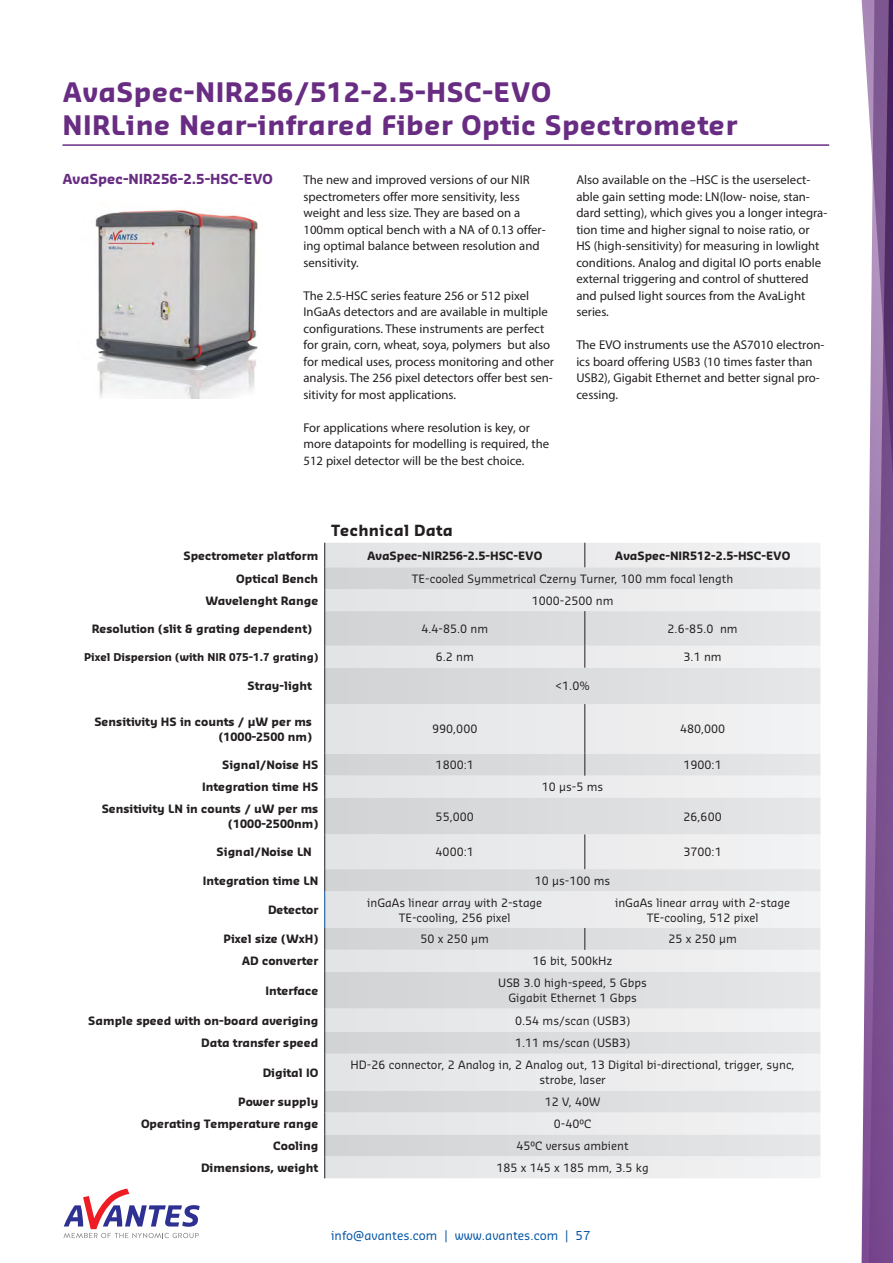
<style>
.page{position:relative;width:893px;height:1263px;background:#fff}
.page>*{position:absolute;margin:0;border:0;box-sizing:border-box;transform-origin:0 0}
.Product_kop{font:700 26.25px/33px "Sansa Std";letter-spacing:.02em;color:#682d82}
.Tabel_bovenkop{font:700 15px "Sansa Std";letter-spacing:.02em;color:#231f20}
.Tussenkopje_SPECTOME{font:700 13.5px "Sansa Std";color:#682d82}
.Plat{font:12.75px/16.5px "Myriad Pro";color:#231f20}
.t1{font:12px "Sansa";color:#0154a6}
.Tabel_brood{font:11.25px/15px "Sansa Std";color:#231f20;text-align:center}
.Tabel_linker_kolom{font:700 11.25px/15px "Sansa Std";color:#231f20;text-align:right}
.Tabel_brood-2{font:700 11.25px "Sansa Std";color:#231f20}
.Tabel_linker_kolom-2{font:700 10.5px "Sansa Std";color:#231f20}
</style>
<div class="page">
<svg style="left:861px;top:0;width:32px;height:1263px"></svg>
<svg style="left:64px;top:1188px;width:136px;height:50px"></svg>
<hr style="left:63px;top:144px;width:766px;height:2px;background:#682d82">
<div style="left:325px;top:543px;width:495px;height:635px;background:#ebebed"></div>
<svg style="left:325px;top:567px;width:495px;height:589px;background:#e2e3e5"></svg>
<hr style="left:324px;top:611px;width:1px;height:35px;background:#231f20">
<svg style="left:324px;top:646px;width:1px;height:22px"></svg>
<hr style="left:324px;top:704px;width:1px;height:50px;background:#231f20">
<hr style="left:324px;top:834px;width:1px;height:35px;background:#231f20">
<svg style="left:324px;top:543px;width:1px;height:68px"></svg>
<hr style="left:324px;top:668px;width:1px;height:36px;background:#231f20">
<svg style="left:324px;top:869px;width:1px;height:22px"></svg>
<hr style="left:324px;top:891px;width:1px;height:37px;background:#014b97">
<svg style="left:324px;top:928px;width:1px;height:44px"></svg>
<hr style="left:324px;top:972px;width:1px;height:37px;background:#231f20">
<svg style="left:324px;top:1009px;width:1px;height:45px"></svg>
<hr style="left:324px;top:1054px;width:1px;height:37px;background:#231f20">
<svg style="left:324px;top:1091px;width:1px;height:87px"></svg>
<hr style="left:324px;top:797px;width:1px;height:37px;background:#231f20">
<svg style="left:324px;top:754px;width:1px;height:43px"></svg>
<svg style="left:585px;top:543px;width:1px;height:24px"></svg>
<hr style="left:585px;top:611px;width:1px;height:35px;background:#231f20">
<svg style="left:585px;top:646px;width:1px;height:22px"></svg>
<hr style="left:585px;top:704px;width:1px;height:50px;background:#231f20">
<svg style="left:585px;top:754px;width:1px;height:22px"></svg>
<hr style="left:585px;top:834px;width:1px;height:35px;background:#231f20">
<svg style="left:585px;top:928px;width:1px;height:22px"></svg>
<img style="left:95px;top:209px;width:163px;height:189px">
<p class="Product_kop" style="left:63px;top:74px;width:676px">AvaSpec-NIR256/512-2.5-HSC-EVO<br>NIRLine Near-infrared Fiber Optic Spectrometer</p>
<p class="Tussenkopje_SPECTOME" style="left:63px;top:170px;width:212px">AvaSpec-NIR256-2.5-HSC-EVO</p>
<p class="Plat" style="left:303px;top:171px;width:244px">The new and improved versions of our NIR spectrometers offer more sensitivity, less weight and less size. They are based on a 100mm optical bench with a NA of 0.13 offer&shy;ing optimal balance between resolution and sensitivity.</p>
<p class="Plat" style="left:303px;top:287px;width:252px">The 2.5-HSC series feature 256 or 512 pixel InGaAs detectors and are available in multiple configurations. These instruments are perfect for grain, corn, wheat, soya, polymers but also for medical uses, process monitoring and other analysis. The 256 pixel detectors offer best sen&shy;sitivity for most applications.</p>
<p class="Plat" style="left:303px;top:419px;width:247px">For applications where resolution is key, or more datapoints for modelling is required, the<br>512 pixel detector will be the best choice.</p>
<p class="Plat" style="left:576px;top:171px;width:252px">Also available on the –HSC is the userselect&shy;able gain setting mode: LN(low- noise, stan&shy;dard setting), which gives you a longer integra&shy;tion time and higher signal to noise ratio, or HS (high-sensitivity) for measuring in lowlight conditions. Analog and digital IO ports enable external triggering and control of shuttered and pulsed light sources from the AvaLight series.</p>
<p class="Plat" style="left:576px;top:336px;width:249px">The EVO instruments use the AS7010 electron&shy;ics board offering USB3 (10 times faster than USB2), Gigabit Ethernet and better signal pro&shy;cessing.</p>
<p class="Tabel_bovenkop" style="left:331px;top:521px;width:123px">Technical Data</p>
<p class="Tabel_linker_kolom" style="left:183px;top:547px;width:136px">Spectrometer platform</p>
<p class="Tabel_brood-2" style="left:367px;top:548px;width:177px">AvaSpec-NIR256-2.5-HSC-EVO</p>
<p class="Tabel_brood-2" style="left:615px;top:548px;width:177px">AvaSpec-NIR512-2.5-HSC-EVO</p>
<p class="Tabel_linker_kolom" style="left:236px;top:571px;width:84px">Optical Bench</p>
<p class="Tabel_brood" style="left:412px;top:571px;width:323px">TE-cooled Symmetrical Czerny Turner, 100 mm focal length</p>
<p class="Tabel_linker_kolom" style="left:206px;top:592px;width:114px">Wavelenght Range</p>
<p class="Tabel_brood" style="left:532px;top:592px;width:83px">1000-2500 nm</p>
<p class="Tabel_linker_kolom" style="left:92px;top:621px;width:222px">Resolution (slit &amp; grating dependent)</p>
<p class="Tabel_brood" style="left:421px;top:621px;width:68px">4.4-85.0 nm</p>
<p class="Tabel_brood" style="left:668px;top:621px;width:72px">2.6-85.0 nm</p>
<p class="Tabel_linker_kolom-2" style="left:84px;top:650px;width:236px">Pixel Dispersion (with NIR 075-1.7 grating)</p>
<p class="Tabel_brood" style="left:436px;top:649px;width:40px">6.2 nm</p>
<p class="Tabel_brood" style="left:684px;top:649px;width:40px">3.1 nm</p>
<p class="Tabel_linker_kolom" style="left:248px;top:678px;width:66px">Stray-light</p>
<p class="Tabel_brood" style="left:555px;top:678px;width:36px">&lt;1.0%</p>
<p class="Tabel_linker_kolom" style="left:94px;top:714px;width:219px">Sensitivity HS in counts / µW per ms (1000-2500 nm)</p>
<p class="Tabel_brood" style="left:432px;top:721px;width:47px">990,000</p>
<p class="Tabel_brood" style="left:680px;top:721px;width:47px">480,000</p>
<p class="Tabel_linker_kolom" style="left:222px;top:757px;width:98px">Signal/Noise HS</p>
<p class="Tabel_brood" style="left:436px;top:757px;width:40px">1800:1</p>
<p class="Tabel_brood" style="left:683px;top:757px;width:40px">1900:1</p>
<p class="Tabel_linker_kolom" style="left:202px;top:779px;width:118px">Integration time HS</p>
<p class="Tabel_brood" style="left:542px;top:779px;width:63px">10 µs-5 ms</p>
<p class="Tabel_linker_kolom" style="left:102px;top:801px;width:218px">Sensitivity LN in counts / uW per ms (1000-2500nm)</p>
<p class="Tabel_brood" style="left:436px;top:808px;width:40px">55,000</p>
<p class="Tabel_brood" style="left:683px;top:808px;width:40px">26,600</p>
<p class="Tabel_linker_kolom" style="left:217px;top:844px;width:97px">Signal/Noise LN</p>
<p class="Tabel_brood" style="left:436px;top:844px;width:40px">4000:1</p>
<p class="Tabel_brood" style="left:683px;top:844px;width:40px">3700:1</p>
<p class="Tabel_linker_kolom" style="left:203px;top:872px;width:117px">Integration time LN</p>
<p class="Tabel_brood" style="left:535px;top:872px;width:77px">10 µs-100 ms</p>
<p class="Tabel_linker_kolom" style="left:268px;top:902px;width:52px">Detector</p>
<p class="Tabel_brood" style="left:367px;top:894px;width:177px">inGaAs linear array with 2-stage<br>TE-cooling, 256 pixel</p>
<p class="Tabel_brood" style="left:615px;top:894px;width:177px">inGaAs linear array with 2-stage<br>TE-cooling, 512 pixel</p>
<p class="Tabel_linker_kolom" style="left:224px;top:931px;width:96px">Pixel size (WxH)</p>
<p class="Tabel_brood" style="left:421px;top:931px;width:70px">50 x 250 µm</p>
<p class="Tabel_brood" style="left:668px;top:931px;width:70px">25 x 250 µm</p>
<p class="Tabel_linker_kolom" style="left:242px;top:953px;width:78px">AD converter</p>
<p class="Tabel_brood" style="left:533px;top:953px;width:81px">16 bit, 500kHz</p>
<p class="Tabel_linker_kolom" style="left:265px;top:982px;width:54px">Interface</p>
<p class="Tabel_brood" style="left:498px;top:975px;width:150px">USB 3.0 high-speed, 5 Gbps</p>
<p class="Tabel_brood" style="left:508px;top:990px;width:130px">Gigabit Ethernet 1 Gbps</p>
<p class="Tabel_linker_kolom" style="left:88px;top:1012px;width:232px">Sample speed with on-board averiging</p>
<p class="Tabel_brood" style="left:515px;top:1012px;width:116px">0.54 ms/scan (USB3)</p>
<p class="Tabel_linker_kolom" style="left:201px;top:1035px;width:119px">Data transfer speed</p>
<p class="Tabel_brood" style="left:515px;top:1035px;width:116px">1.11 ms/scan (USB3)</p>
<p class="Tabel_linker_kolom" style="left:263px;top:1064px;width:57px">Digital IO</p>
<p class="Tabel_brood" style="left:350px;top:1057px;width:446px">HD-26 connector, 2 Analog in, 2 Analog out, 13 Digital bi-directional, trigger, sync, strobe, laser</p>
<p class="Tabel_linker_kolom" style="left:238px;top:1094px;width:82px">Power supply</p>
<p class="Tabel_brood" style="left:545px;top:1094px;width:57px">12 V, 40W</p>
<p class="Tabel_linker_kolom" style="left:141px;top:1116px;width:179px">Operating Temperature range</p>
<p class="Tabel_brood" style="left:554px;top:1116px;width:39px">0-40°C</p>
<p class="Tabel_linker_kolom" style="left:273px;top:1138px;width:47px">Cooling</p>
<p class="Tabel_brood" style="left:517px;top:1138px;width:114px">45°C versus ambient</p>
<p class="Tabel_linker_kolom" style="left:201px;top:1160px;width:119px">Dimensions, weight</p>
<p class="Tabel_brood" style="left:497px;top:1160px;width:154px">185 x 145 x 185 mm, 3.5 kg</p>
<p class="t1" style="left:331px;top:1227px;width:261px">info@avantes.com | www.avantes.com | 57</p>
</div>
